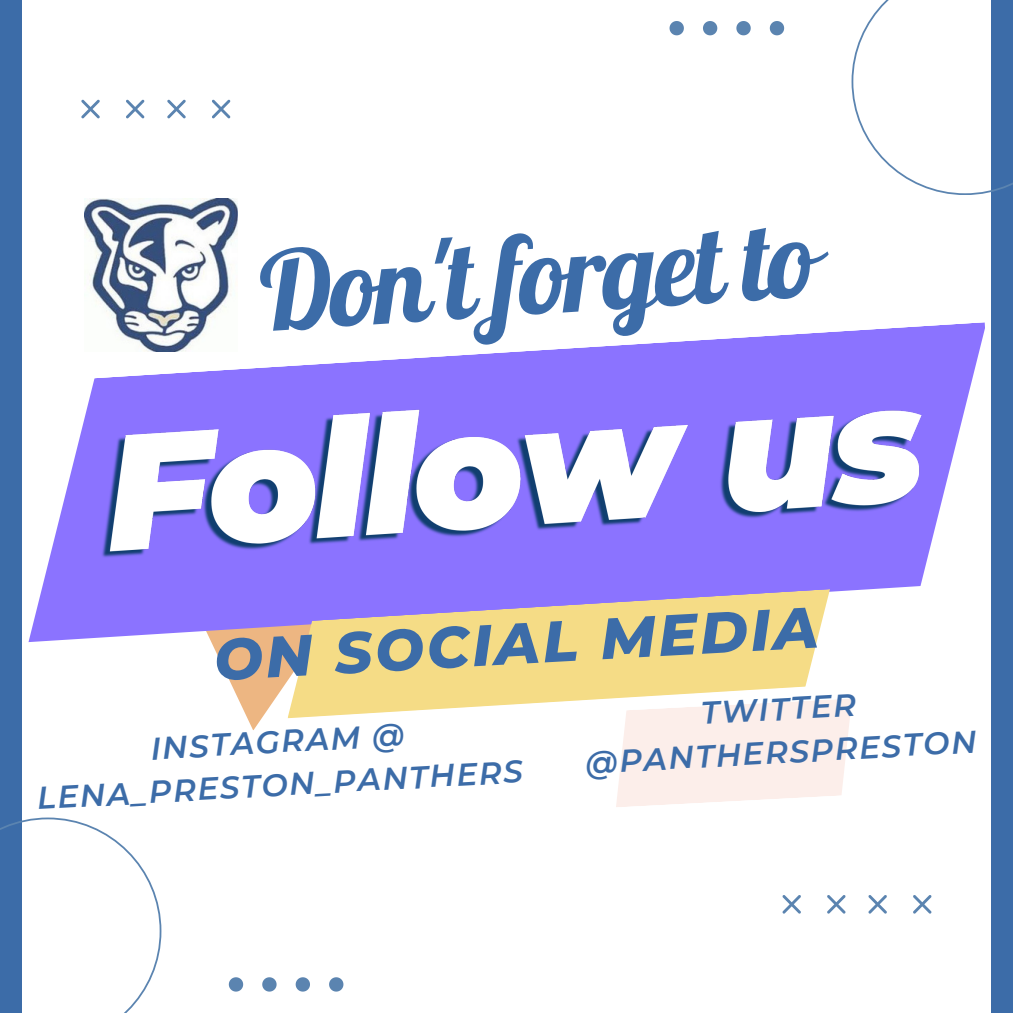
<style>
.page{position:relative;width:1013px;height:1013px;background:#fff}
.page>*{position:absolute;margin:0;border:0;box-sizing:border-box;transform-origin:0 0}
.t1{font:109px "Lobster";color:#3c6ca8}
.t2{font:italic 800 57.75px "Montserrat";color:#3c6ca8}
.t3{font:italic 600 31.25px/43.1px "Montserrat";color:#3c6ca8;text-align:center}
</style>
<div class="page">
<div style="left:0;top:0;width:1012px;height:1012px;background:#3c6ca8"></div>
<div style="left:22px;top:0;width:968px;height:1012px;background:#fff"></div>
<svg style="left:211px;top:642px;width:78px;height:88px"></svg>
<svg style="left:28px;top:322px;width:957px;height:320px"></svg>
<svg style="left:287px;top:603px;width:543px;height:115px;background:#f0d999"></svg>
<svg style="left:616px;top:698px;width:236px;height:109px"></svg>
<svg style="left:81px;top:100px;width:19px;height:18px"></svg>
<svg style="left:126px;top:100px;width:18px;height:18px"></svg>
<svg style="left:167px;top:100px;width:19px;height:18px"></svg>
<svg style="left:212px;top:100px;width:18px;height:18px"></svg>
<svg style="left:782px;top:895px;width:19px;height:18px"></svg>
<svg style="left:827px;top:895px;width:18px;height:18px"></svg>
<svg style="left:868px;top:895px;width:19px;height:18px"></svg>
<svg style="left:913px;top:895px;width:18px;height:18px"></svg>
<svg style="left:851px;top:0;width:161px;height:195px"></svg>
<svg style="left:669px;top:21px;width:15px;height:14px"></svg>
<svg style="left:703px;top:21px;width:14px;height:14px"></svg>
<svg style="left:736px;top:21px;width:14px;height:14px"></svg>
<svg style="left:769px;top:21px;width:15px;height:14px"></svg>
<svg style="left:0;top:818px;width:161px;height:194px"></svg>
<svg style="left:329px;top:977px;width:14px;height:14px"></svg>
<svg style="left:296px;top:977px;width:14px;height:14px"></svg>
<svg style="left:262px;top:977px;width:14px;height:14px"></svg>
<svg style="left:229px;top:977px;width:14px;height:14px"></svg>
<img style="left:85px;top:198px;width:153px;height:153px">
<img style="left:89px;top:341px;width:841px;height:262px">
<h1 class="t1" style="left:255px;top:224px;width:557px;rotate:-4deg">Don't forget to</h1>
<h2 class="t2" style="left:212px;top:624px;width:606px;rotate:-3deg">ON SOCIAL MEDIA</h2>
<p class="t3" style="left:34px;top:732px;width:488px;rotate:-3deg">INSTAGRAM @<br>LENA_PRESTON_PANTHERS</p>
<p class="t3" style="left:582px;top:697px;width:393px;rotate:-3deg">TWITTER @PANTHERSPRESTON</p>
</div>
